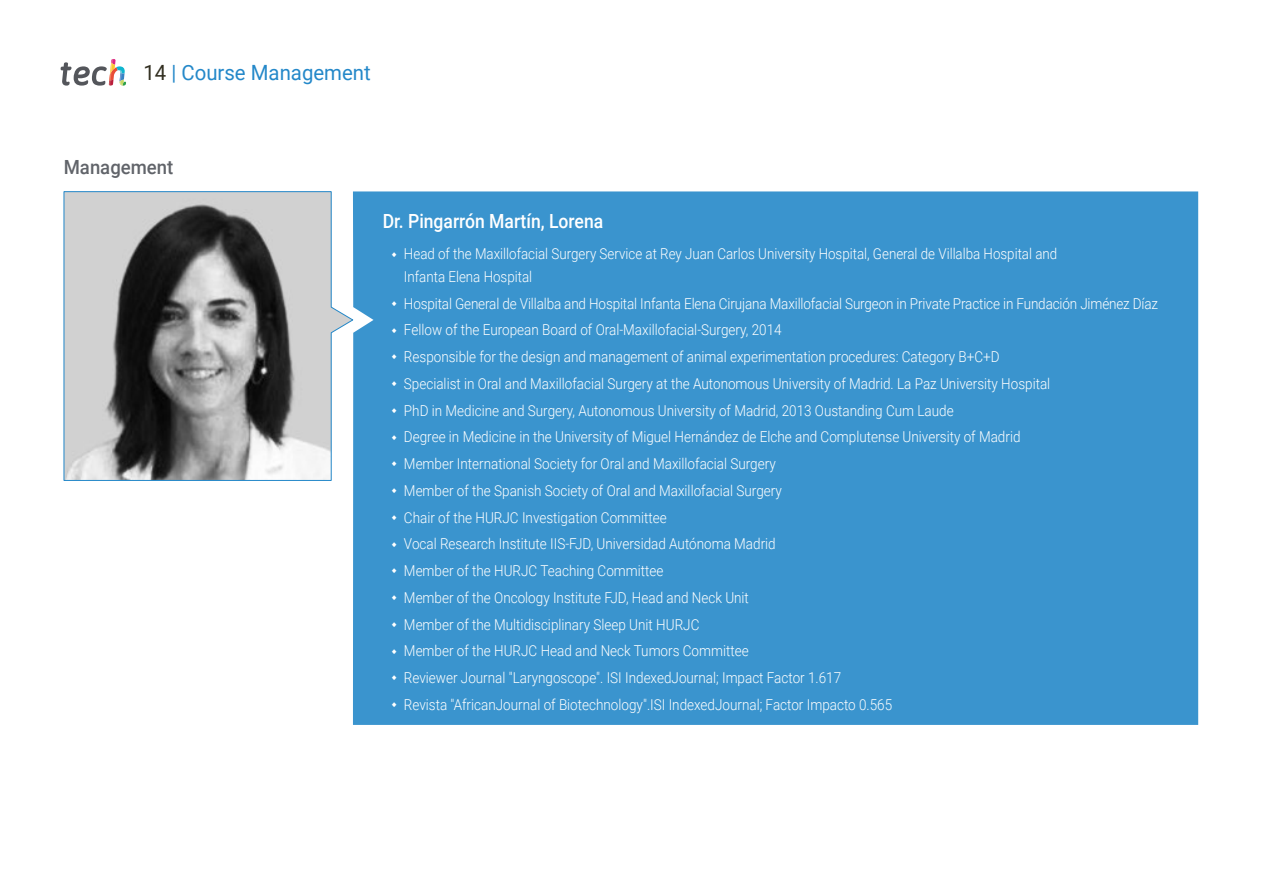
<style>
.page{position:relative;width:1263px;height:893px;background:#fff}
.page>*{position:absolute;margin:0;border:0;box-sizing:border-box;transform-origin:0 0}
.t1{font:21px "Roboto";color:#2488c9}
.t2{font:500 19.5px "Roboto";color:#fff;scale:.9 1}
.t3{font:500 19.5px "Roboto";color:#61646a;scale:.95 1}
.t4{font:300 15px/26.7px "Roboto";color:#fff;scale:.9 1}
.t5{font:300 15px/22.5px "Roboto";color:#fff;scale:.89 1}
.s1{color:#312e20}
</style>
<div class="page">
<svg style="left:61px;top:59px;width:65px;height:27px"></svg>
<div style="left:353px;top:191px;width:845px;height:534px;background:#3a94ce"></div>
<svg style="left:64px;top:191px;width:289px;height:290px;background:#999a9b"></svg>
<svg style="left:392px;top:252px;width:4px;height:5px"></svg>
<svg style="left:392px;top:301px;width:5px;height:5px"></svg>
<svg style="left:392px;top:328px;width:5px;height:5px"></svg>
<svg style="left:392px;top:354px;width:5px;height:5px"></svg>
<svg style="left:392px;top:381px;width:5px;height:5px"></svg>
<svg style="left:392px;top:408px;width:5px;height:5px"></svg>
<svg style="left:392px;top:435px;width:5px;height:5px"></svg>
<svg style="left:392px;top:461px;width:5px;height:5px"></svg>
<svg style="left:392px;top:488px;width:5px;height:5px"></svg>
<svg style="left:392px;top:515px;width:5px;height:5px"></svg>
<svg style="left:392px;top:542px;width:5px;height:5px"></svg>
<svg style="left:392px;top:568px;width:5px;height:5px"></svg>
<svg style="left:392px;top:595px;width:5px;height:5px"></svg>
<svg style="left:392px;top:622px;width:5px;height:5px"></svg>
<svg style="left:392px;top:649px;width:5px;height:5px"></svg>
<svg style="left:392px;top:675px;width:5px;height:5px"></svg>
<svg style="left:392px;top:702px;width:5px;height:5px"></svg>
<h1 class="t1" style="left:144px;top:57px;width:229px"><span class="s1">14</span> | Course Management</h1>
<h2 class="t3" style="left:64px;top:154px;width:117px">Management</h2>
<h2 class="t2" style="left:383px;top:207px;width:247px">Dr. Pingarrón Martín, Lorena</h2>
<p class="t5" style="left:404px;top:242px;width:735px">Head of the Maxillofacial Surgery Service at Rey Juan Carlos University Hospital, General de Villalba Hospital and<br>Infanta Elena Hospital</p>
<p class="t4" style="left:404px;top:289px;width:839px">Hospital General de Villalba and Hospital Infanta Elena Cirujana Maxillofacial Surgeon in Private Practice in Fundación Jiménez Díaz Fellow of the European Board of Oral-Maxillofacial-Surgery, 2014<br>Responsible for the design and management of animal experimentation procedures: Category B+C+D<br>Specialist in Oral and Maxillofacial Surgery at the Autonomous University of Madrid. La Paz University Hospital<br>PhD in Medicine and Surgery, Autonomous University of Madrid, 2013 Oustanding Cum Laude<br>Degree in Medicine in the University of Miguel Hernández de Elche and Complutense University of Madrid<br>Member International Society for Oral and Maxillofacial Surgery<br>Member of the Spanish Society of Oral and Maxillofacial Surgery<br>Chair of the HURJC Investigation Committee<br>Vocal Research Institute IIS-FJD, Universidad Autónoma Madrid<br>Member of the HURJC Teaching Committee<br>Member of the Oncology Institute FJD, Head and Neck Unit<br>Member of the Multidisciplinary Sleep Unit HURJC<br>Member of the HURJC Head and Neck Tumors Committee<br>Reviewer Journal "Laryngoscope". ISI IndexedJournal; Impact Factor 1.617<br>Revista "AfricanJournal of Biotechnology".ISI IndexedJournal; Factor Impacto 0.565</p>
</div>
